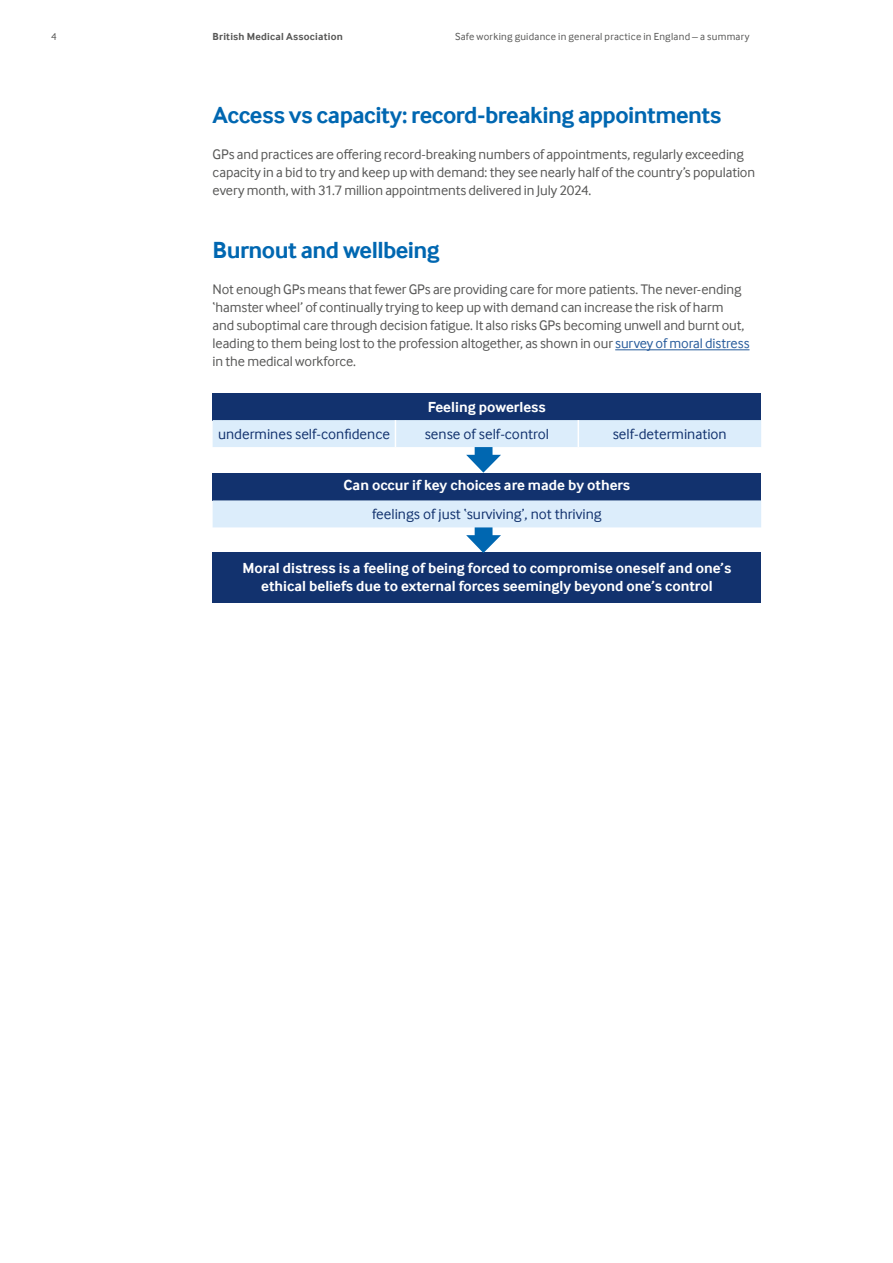
<style>
.page{position:relative;width:893px;height:1263px;background:#fff}
.page>*{position:absolute;margin:0;border:0;box-sizing:border-box;transform-origin:0 0}
.t1{font:700 24px "Inter Face";letter-spacing:-.02em;color:#0067b1}
.t2{font:700 15px/18px "Inter Face";color:#fff;text-align:center}
.t3{font:15px "Inter Face";color:#12326e}
.t4{font:14.25px/18px "Inter Face";letter-spacing:-.01em;color:#575756}
.t5{font:10.5px "Inter Face";letter-spacing:.025em;color:#575756}
.t6{font:700 10.5px "Inter Face";letter-spacing:.02em;color:#575756}
.s1{color:#275b9b}
</style>
<div class="page">
<hr style="left:615px;top:350px;width:134px;height:1px;background:#275b9b">
<div style="left:213px;top:393px;width:548px;height:27px;background:#12326e"></div>
<div style="left:213px;top:473px;width:548px;height:27px;background:#12326e"></div>
<div style="left:213px;top:552px;width:548px;height:51px;background:#12326e"></div>
<svg style="left:213px;top:420px;width:548px;height:53px"></svg>
<svg style="left:213px;top:500px;width:548px;height:53px"></svg>
<p class="t5" style="left:51px;top:31px;width:7px">4</p>
<p class="t6" style="left:213px;top:30px;width:132px">British Medical Association</p>
<p class="t5" style="left:455px;top:31px;width:296px">Safe working guidance in general practice in England – a summary</p>
<h1 class="t1" style="left:213px;top:101px;width:510px">Access vs capacity: record-breaking appointments</h1>
<p class="t4" style="left:213px;top:145px;width:544px">GPs and practices are offering record-breaking numbers of appointments, regularly exceeding capacity in a bid to try and keep up with demand: they see nearly half of the country’s population every month, with 31.7 million appointments delivered in July 2024.</p>
<h1 class="t1" style="left:213px;top:236px;width:229px">Burnout and wellbeing</h1>
<p class="t4" style="left:213px;top:280px;width:538px">Not enough GPs means that fewer GPs are providing care for more patients. The never-ending ‘hamster wheel’ of continually trying to keep up with demand can increase the risk of harm<br>and suboptimal care through decision fatigue. It also risks GPs becoming unwell and burnt out, leading to them being lost to the profession altogether, as shown in our <span class="s1">survey of moral distress </span>in the medical workforce.</p>
<p class="t2" style="left:428px;top:397px;width:119px">Feeling powerless</p>
<p class="t3" style="left:218px;top:425px;width:173px">undermines self-confidence</p>
<p class="t3" style="left:425px;top:425px;width:126px">sense of self-control</p>
<p class="t3" style="left:613px;top:425px;width:116px">self-determination</p>
<p class="t2" style="left:343px;top:476px;width:288px">Can occur if key choices are made by others</p>
<p class="t3" style="left:372px;top:505px;width:231px">feelings of just ‘surviving’, not thriving</p>
<p class="t2" style="left:242px;top:559px;width:490px">Moral distress is a feeling of being forced to compromise oneself and one’s ethical beliefs due to external forces seemingly beyond one’s control</p>
</div>
